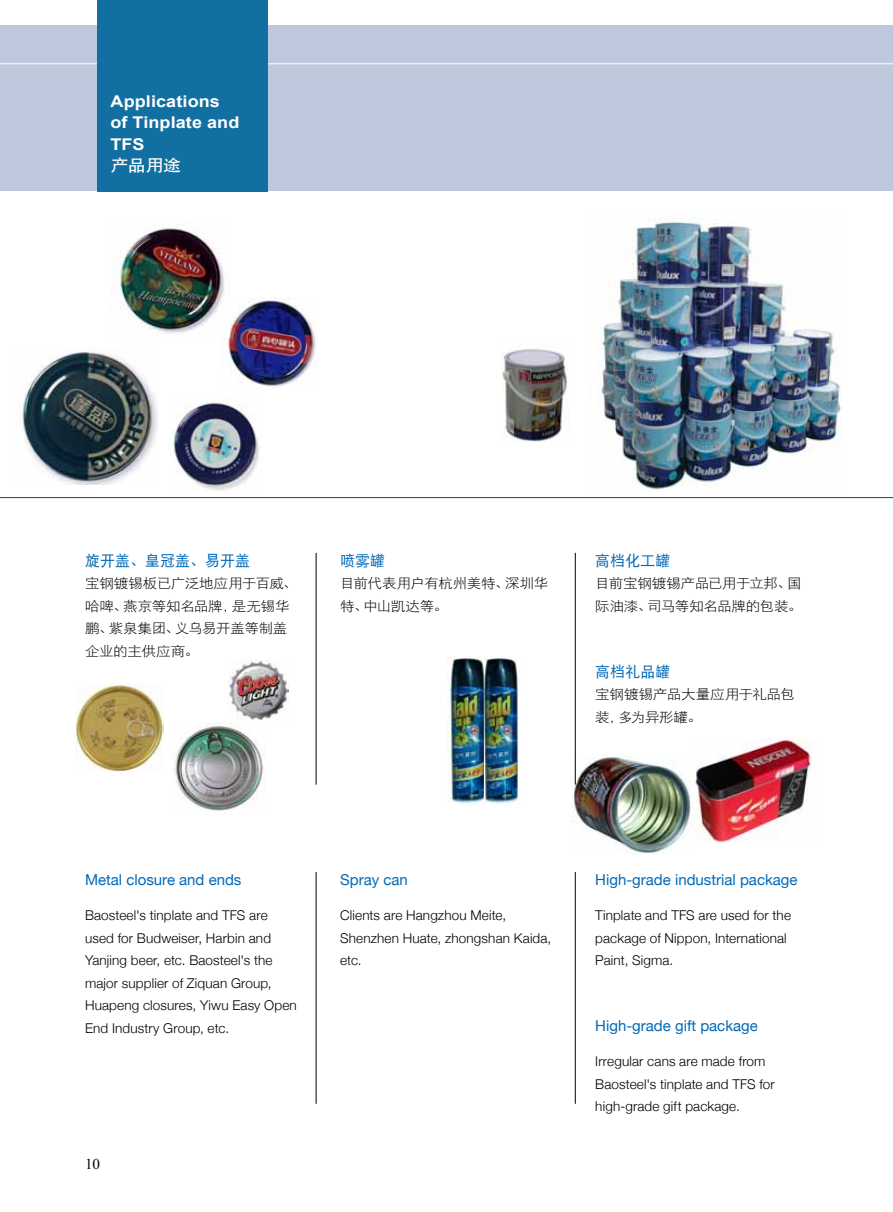
<style>
.page{position:relative;width:893px;height:1212px;background:#fff}
.page>*{position:absolute;margin:0;border:0;box-sizing:border-box;transform-origin:0 0}
.t1{font:700 16.2px/21.6px "Arial";letter-spacing:.005em;color:#fff;scale:1.11 1}
.t2{font:16.2px "DFP Hei W7";color:#fff;scale:1.11 1}
.t3{font:15px "Helvetica Neue";color:#0069b7}
.t4{font:15px "DFP Hei W5";color:#0069b7}
.t5{font:15px "Times New Roman";color:#000}
.t6{font:300 13.5px/22.5px "Helvetica Neue";letter-spacing:.01em;color:#000}
.t7{font:13.5px/22.5px "DFP Hei W3";letter-spacing:-.03em;color:#000;scale:1.08 1}
</style>
<div class="page">
<div style="left:0;top:26px;width:893px;height:165px;background:#bdc8dc"></div>
<hr style="left:0;top:63px;width:893px;height:1px;background:#fff">
<div style="left:98px;top:0;width:170px;height:191px;background:#126fa1"></div>
<img style="left:695px;top:739px;width:118px;height:105px">
<img style="left:22px;top:349px;width:136px;height:135px">
<img style="left:170px;top:402px;width:89px;height:89px">
<img style="left:600px;top:216px;width:242px;height:274px">
<img style="left:221px;top:298px;width:97px;height:89px">
<img style="left:571px;top:755px;width:122px;height:99px">
<img style="left:502px;top:348px;width:67px;height:94px">
<img style="left:447px;top:656px;width:37px;height:148px">
<img style="left:484px;top:656px;width:37px;height:148px">
<hr style="left:0;top:497px;width:893px;height:1px;background:#0069b7">
<hr style="left:316px;top:553px;width:1px;height:231px;background:#000">
<hr style="left:316px;top:872px;width:1px;height:232px;background:#000">
<hr style="left:575px;top:553px;width:1px;height:231px;background:#000">
<hr style="left:575px;top:872px;width:1px;height:232px;background:#000">
<img style="left:113px;top:228px;width:117px;height:108px">
<img style="left:75px;top:683px;width:88px;height:88px">
<img style="left:174px;top:722px;width:91px;height:89px">
<img style="left:229px;top:660px;width:60px;height:60px">
<p class="t1" style="left:111px;top:91px;width:118px">Applications of Tinplate and<br>TFS</p>
<p class="t2" style="left:111px;top:157px;width:65px">产品用途</p>
<p class="t4" style="left:85px;top:553px;width:166px">旋开盖、皇冠盖、易开盖</p>
<p class="t7" style="left:85px;top:572px;width:198px">宝钢镀锡板已广泛地应用于百威、哈啤、燕京等知名品牌，是无锡华鹏、紫泉集团、义乌易开盖等制盖企业的主供应商。</p>
<p class="t4" style="left:340px;top:553px;width:46px">喷雾罐</p>
<p class="t7" style="left:340px;top:572px;width:194px">目前代表用户有杭州美特、深圳华特、中山凯达等。</p>
<p class="t4" style="left:595px;top:553px;width:76px">高档化工罐</p>
<p class="t7" style="left:595px;top:572px;width:193px">目前宝钢镀锡产品已用于立邦、国际油漆、司马等知名品牌的包装。</p>
<p class="t4" style="left:595px;top:664px;width:76px">高档礼品罐</p>
<p class="t7" style="left:595px;top:683px;width:186px">宝钢镀锡产品大量应用于礼品包装，多为异形罐。</p>
<p class="t3" style="left:85px;top:870px;width:158px">Metal closure and ends</p>
<p class="t6" style="left:85px;top:904px;width:213px">Baosteel's tinplate and TFS are used for Budweiser, Harbin and<br>Yanjing beer, etc. Baosteel's the major supplier of Ziquan Group,<br>Huapeng closures, Yiwu Easy Open<br>End Industry Group, etc.</p>
<p class="t3" style="left:340px;top:870px;width:69px">Spray can</p>
<p class="t6" style="left:340px;top:904px;width:213px">Clients are Hangzhou Meite,<br>Shenzhen Huate, zhongshan Kaida, etc.</p>
<p class="t5" style="left:85px;top:1154px;width:16px">10</p>
<p class="t3" style="left:595px;top:870px;width:204px">High-grade industrial package</p>
<p class="t6" style="left:595px;top:904px;width:197px">Tinplate and TFS are used for the package of Nippon, International<br>Paint, Sigma.</p>
<p class="t3" style="left:595px;top:1017px;width:164px">High-grade gift package</p>
<p class="t6" style="left:595px;top:1050px;width:181px">Irregular cans are made from<br>Baosteel's tinplate and TFS for high-grade gift package.</p>
</div>
